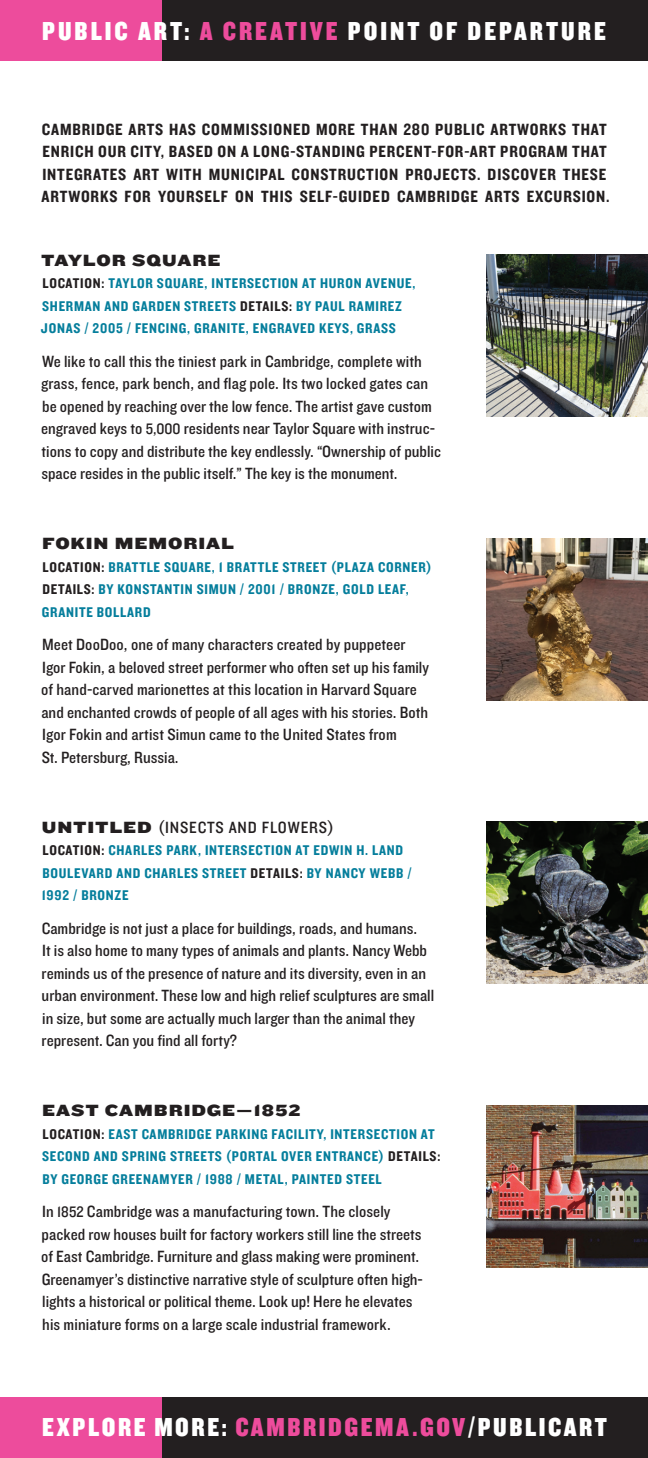
<style>
.page{position:relative;width:648px;height:1458px;background:#fff}
.page>*{position:absolute;margin:0;border:0;box-sizing:border-box;transform-origin:0 0}
.t1{font:27px "Knockout 70 Full Welterwt";letter-spacing:.095em;color:#fff}
.t2{font:16.88px/22.5px "Knockout 30 Junior Welterwt";color:#231f20}
.t3{font:16.88px/22.5px "Knockout 50 Welterweight";letter-spacing:.05em;color:#231f20}
.t4{font:16.88px "Knockout 73 Full Heviweight";letter-spacing:.05em;color:#231f20}
.t5{font:16.88px "Knockout 30 Junior Welterwt";letter-spacing:.05em;color:#231f20}
.t6{font:14.62px/22.5px "Knockout 50 Welterweight";letter-spacing:.05em;color:#057e9c}
.s1{color:#ed4c9c}
.s2{color:#231f20}
.s3{font-size:15.75px}
.s4{font-family:"Knockout 73 Full Heviweight"}
</style>
<div class="page">
<img style="left:486px;top:255px;width:162px;height:162px">
<img style="left:486px;top:538px;width:162px;height:162px">
<img style="left:486px;top:822px;width:162px;height:162px">
<img style="left:486px;top:1105px;width:162px;height:162px">
<div style="left:162px;top:0;width:486px;height:61px;background:#231f20"></div>
<div style="left:0;top:0;width:162px;height:61px;background:#ed4c9c"></div>
<div style="left:162px;top:1397px;width:486px;height:61px;background:#231f20"></div>
<div style="left:0;top:1397px;width:162px;height:61px;background:#ed4c9c"></div>
<p class="t1" style="left:42px;top:13px;width:565px">PUBLIC ART: <span class="s1">A CREATIVE</span> POINT OF DEPARTURE</p>
<p class="t3" style="left:42px;top:118px;width:570px">CAMBRIDGE ARTS HAS COMMISSIONED MORE THAN 280 PUBLIC ARTWORKS THAT ENRICH OUR CITY, BASED ON A LONG-STANDING PERCENT-FOR-ART PROGRAM THAT INTEGRATES ART WITH MUNICIPAL CONSTRUCTION PROJECTS. DISCOVER THESE ARTWORKS FOR YOURSELF ON THIS SELF-GUIDED CAMBRIDGE ARTS EXCURSION.</p>
<p class="t4" style="left:41px;top:248px;width:181px">TAYLOR SQUARE</p>
<p class="t6" style="left:41px;top:272px;width:376px"><span class="s2">LOCATION:</span> TAYLOR SQUARE, INTERSECTION AT HURON AVENUE,<br>SHERMAN AND GARDEN STREETS <span class="s2">DETAILS:</span> BY PAUL RAMIREZ<br>JONAS / 2005 / FENCING, GRANITE, ENGRAVED KEYS, GRASS</p>
<p class="t2" style="left:41px;top:349px;width:401px">We like to call this the tiniest park in Cambridge, complete with grass, fence, park bench, and flag pole. Its two locked gates can be opened by reaching over the low fence. The artist gave custom engraved keys to <span class="s3">5,000</span> residents near Taylor Square with instruc&shy;tions to copy and distribute the key endlessly. “Ownership of public space resides in the public itself.” The key is the monument.</p>
<p class="t4" style="left:42px;top:531px;width:193px">FOKIN MEMORIAL</p>
<p class="t6" style="left:42px;top:555px;width:391px"><span class="s2">LOCATION:</span> BRATTLE SQUARE, 1 BRATTLE STREET (PLAZA CORNER)<br><span class="s2">DETAILS:</span> BY KONSTANTIN SIMUN / 2001 / BRONZE, GOLD LEAF,<br>GRANITE BOLLARD</p>
<p class="t2" style="left:41px;top:633px;width:389px">Meet DooDoo, one of many characters created by puppeteer Igor Fokin, a beloved street performer who often set up his family of hand-carved marionettes at this location in Harvard Square and enchanted crowds of people of all ages with his stories. Both Igor Fokin and artist Simun came to the United States from<br>St. Petersburg, Russia.</p>
<p class="t5" style="left:42px;top:816px;width:294px"><span class="s4">UNTITLED</span> (INSECTS AND FLOWERS)</p>
<p class="t6" style="left:42px;top:838px;width:371px"><span class="s2">LOCATION:</span> CHARLES PARK, INTERSECTION AT EDWIN H. LAND<br>BOULEVARD AND CHARLES STREET <span class="s2">DETAILS:</span> BY NANCY WEBB /<br>1992 / BRONZE</p>
<p class="t2" style="left:42px;top:916px;width:394px">Cambridge is not just a place for buildings, roads, and humans.<br>It is also home to many types of animals and plants. Nancy Webb reminds us of the presence of nature and its diversity, even in an urban environment. These low and high relief sculptures are small in size, but some are actually much larger than the animal they represent. Can you find all forty?</p>
<p class="t4" style="left:42px;top:1098px;width:260px">EAST CAMBRIDGE—1852</p>
<p class="t6" style="left:42px;top:1122px;width:400px"><span class="s2">LOCATION:</span> EAST CAMBRIDGE PARKING FACILITY, INTERSECTION AT<br>SECOND AND SPRING STREETS (PORTAL OVER ENTRANCE) <span class="s2">DETAILS:<br></span>BY GEORGE GREENAMYER / 1988 / METAL, PAINTED STEEL</p>
<p class="t2" style="left:41px;top:1200px;width:383px">In <span class="s3">1852</span> Cambridge was a manufacturing town. The closely packed row houses built for factory workers still line the streets of East Cambridge. Furniture and glass making were prominent.<br>Greenamyer’s distinctive narrative style of sculpture often high&shy;lights a historical or political theme. Look up! Here he elevates his miniature forms on a large scale industrial framework.</p>
<p class="t1" style="left:42px;top:1410px;width:566px">EXPLORE MORE: <span class="s1">CAMBRIDGEMA.GOV</span>/PUBLICART</p>
</div>
